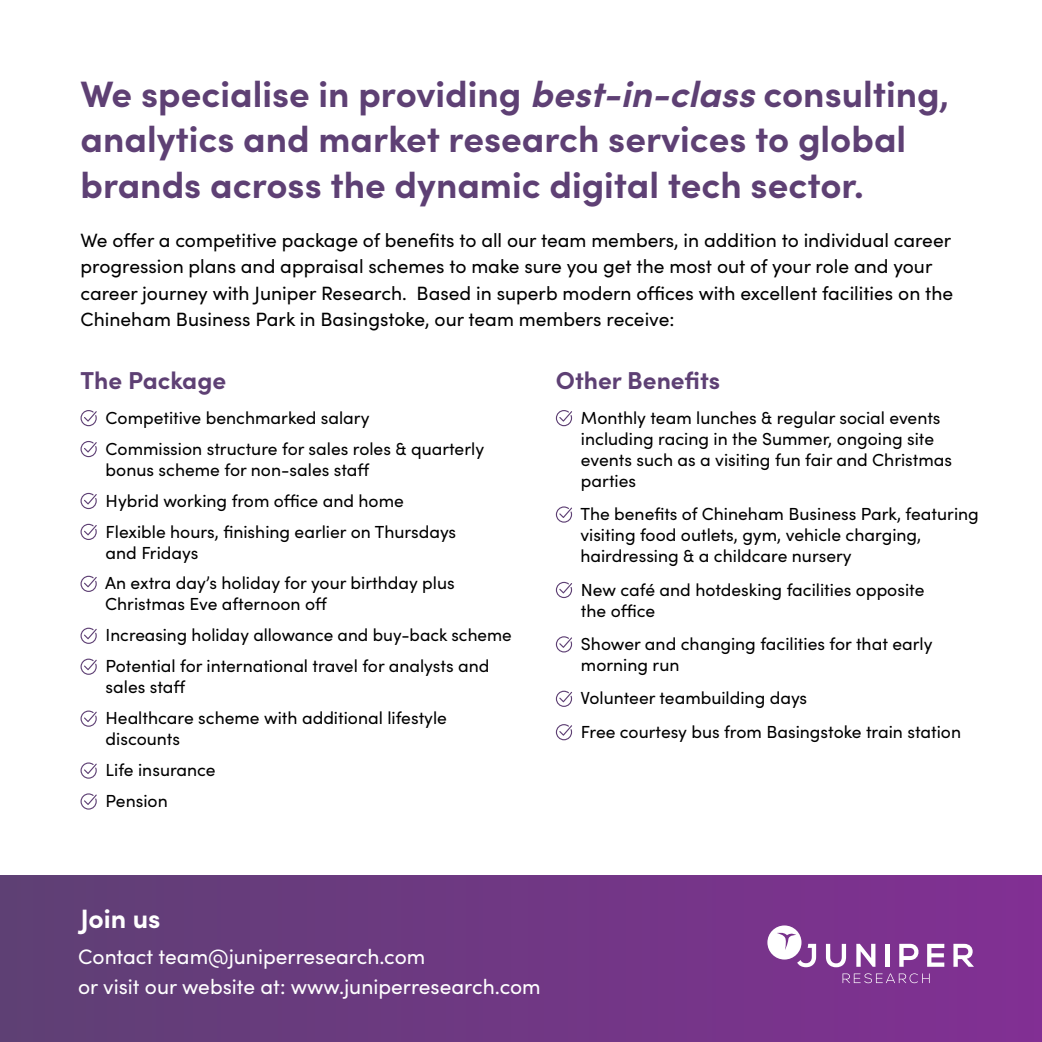
<style>
.page{position:relative;width:1042px;height:1042px;background:#fff}
.page>*{position:absolute;margin:0;border:0;box-sizing:border-box;transform-origin:0 0}
.t1{font:700 36.75px/45.5px "Sofia Pro";color:#5e4074}
.t2{font:700 26.6px "Sofia Pro";color:#fff}
.t3{font:700 24.5px "Sofia Pro";color:#5e4074}
.t4{font:21px/29.8px "Sofia Pro";color:#fff}
.t5{font:19.25px/26.2px "Sofia Pro";color:#000}
.t6{font:17.5px/31px "Sofia Pro";color:#000}
.s1{font-style:italic}
</style>
<div class="page">
<svg style="left:81px;top:410px;width:16px;height:16px"></svg>
<svg style="left:81px;top:441px;width:16px;height:16px"></svg>
<svg style="left:81px;top:493px;width:16px;height:16px"></svg>
<svg style="left:81px;top:524px;width:16px;height:16px"></svg>
<svg style="left:81px;top:576px;width:16px;height:16px"></svg>
<svg style="left:81px;top:628px;width:16px;height:16px"></svg>
<svg style="left:80px;top:658px;width:17px;height:17px"></svg>
<svg style="left:80px;top:710px;width:17px;height:17px"></svg>
<svg style="left:80px;top:762px;width:17px;height:17px"></svg>
<svg style="left:80px;top:793px;width:17px;height:16px"></svg>
<svg style="left:556px;top:410px;width:16px;height:16px"></svg>
<svg style="left:556px;top:506px;width:16px;height:17px"></svg>
<svg style="left:556px;top:582px;width:16px;height:16px"></svg>
<svg style="left:556px;top:636px;width:16px;height:16px"></svg>
<svg style="left:556px;top:691px;width:16px;height:16px"></svg>
<svg style="left:556px;top:724px;width:16px;height:16px"></svg>
<div style="left:0;top:876px;width:1042px;height:166px;background:linear-gradient(to right,#5e4074,#822f94)"></div>
<svg style="left:842px;top:973px;width:87px;height:10px"></svg>
<svg style="left:826px;top:944px;width:20px;height:23px"></svg>
<svg style="left:856px;top:944px;width:19px;height:23px"></svg>
<hr style="left:885px;top:944px;width:4px;height:23px;background:#fff">
<svg style="left:899px;top:944px;width:22px;height:23px"></svg>
<svg style="left:927px;top:944px;width:17px;height:23px"></svg>
<svg style="left:953px;top:944px;width:21px;height:23px"></svg>
<svg style="left:767px;top:925px;width:49px;height:42px"></svg>
<h1 class="t1" style="left:80px;top:68px;width:870px">We specialise in providing <span class="s1">best-in-class</span> consulting, analytics and market research services to global brands across the dynamic digital tech sector.</h1>
<p class="t5" style="left:80px;top:226px;width:874px">We offer a competitive package of benefits to all our team members, in addition to individual career progression plans and appraisal schemes to make sure you get the most out of your role and your career journey with Juniper Research. Based in superb modern offices with excellent facilities on the Chineham Business Park in Basingstoke, our team members receive:</p>
<h3 class="t3" style="left:80px;top:362px;width:147px">The Package</h3>
<p class="t6" style="left:106px;top:401px;width:380px">Competitive benchmarked salary<br>Commission structure for sales roles &amp; quarterly</p>
<p class="t6" style="left:106px;top:453px;width:352px">bonus scheme for non-sales staff<br>Hybrid working from office and home<br>Flexible hours, finishing earlier on Thursdays</p>
<p class="t6" style="left:105px;top:536px;width:351px">and Fridays<br>An extra day’s holiday for your birthday plus</p>
<p class="t6" style="left:105px;top:588px;width:408px">Christmas Eve afternoon off<br>Increasing holiday allowance and buy-back scheme<br>Potential for international travel for analysts and</p>
<p class="t6" style="left:106px;top:671px;width:343px">sales staff<br>Healthcare scheme with additional lifestyle</p>
<p class="t6" style="left:106px;top:723px;width:112px">discounts<br>Life insurance<br>Pension</p>
<h3 class="t3" style="left:556px;top:362px;width:166px">Other Benefits</h3>
<p class="t6" style="left:581px;top:406px;width:373px;line-height:21px">Monthly team lunches &amp; regular social events including racing in the Summer, ongoing site events such as a visiting fun fair and Christmas parties</p>
<p class="t6" style="left:580px;top:502px;width:400px;line-height:21px">The benefits of Chineham Business Park, featuring visiting food outlets, gym, vehicle charging, hairdressing &amp; a childcare nursery</p>
<p class="t6" style="left:581px;top:578px;width:345px;line-height:21px">New café and hotdesking facilities opposite the office</p>
<p class="t6" style="left:581px;top:632px;width:353px;line-height:21px">Shower and changing facilities for that early morning run</p>
<p class="t6" style="left:580px;top:680px;width:382px;line-height:33.4px">Volunteer teambuilding days<br>Free courtesy bus from Basingstoke train station</p>
<h2 class="t2" style="left:80px;top:898px;width:82px">Join us</h2>
<p class="t4" style="left:78px;top:941px;width:464px">Contact team@juniperresearch.com<br>or visit our website at: www.juniperresearch.com</p>
</div>
